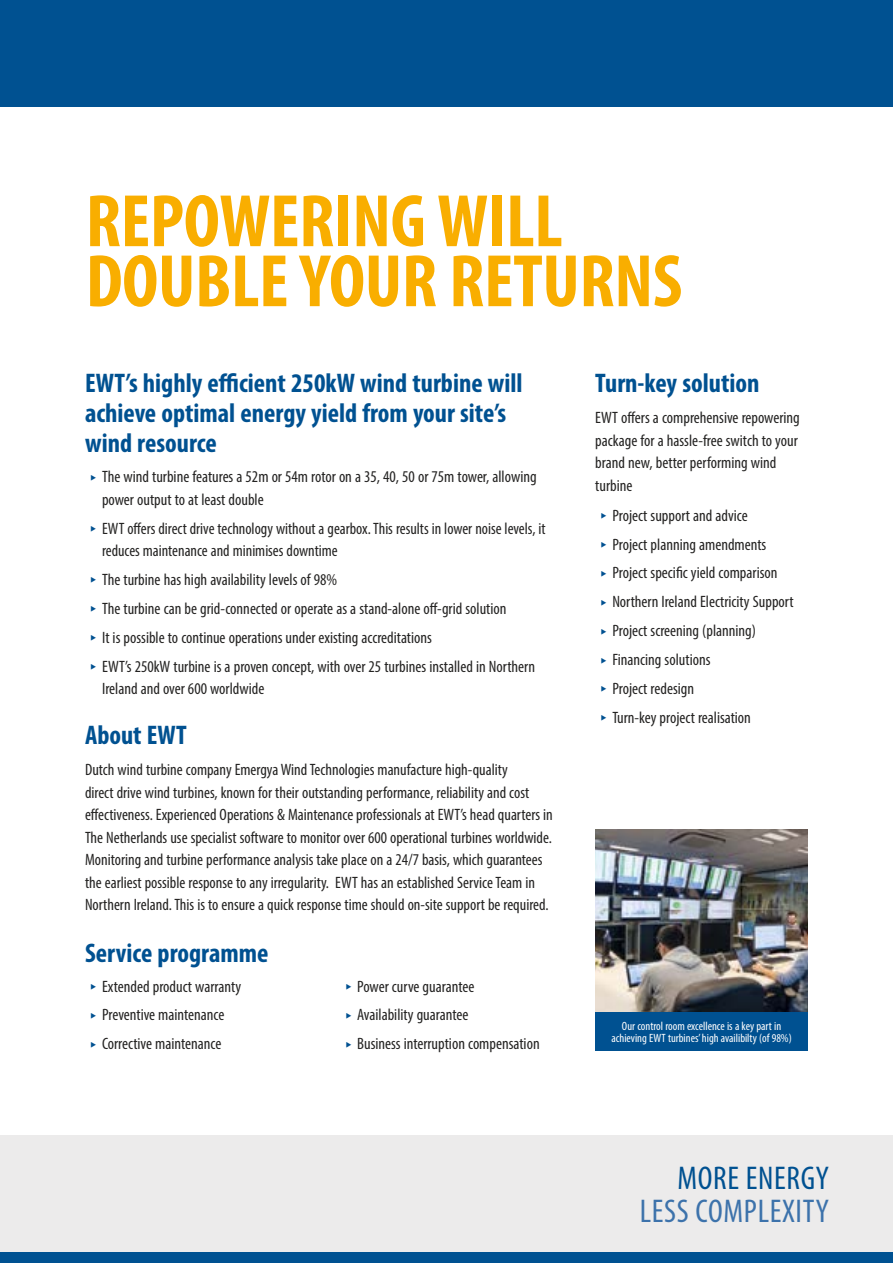
<style>
.page{position:relative;width:893px;height:1263px;background:#fff}
.page>*{position:absolute;margin:0;border:0;box-sizing:border-box;transform-origin:0 0}
.t1{font:700 condensed 75px/60px "Myriad Pro";letter-spacing:-.005em;color:#f9ae00}
.t2{font:condensed 33px "Myriad Pro";letter-spacing:.02em;color:#3c72ab}
.t3{font:condensed 33px "Myriad Pro";letter-spacing:.02em;color:#005191}
.t4{font:700 condensed 27px/30px "Myriad Pro";color:#005191}
.t5{font:condensed 16.5px/29px "Myriad Pro";color:#242322}
.t6{font:condensed 12px/12px "Myriad Pro";color:#fff;text-align:center}
</style>
<div class="page">
<div style="left:0;top:0;width:893px;height:106px;background:#005191"></div>
<div style="left:0;top:1135px;width:893px;height:128px;background:#ecebeb"></div>
<div style="left:0;top:1252px;width:893px;height:11px;background:#005191"></div>
<img style="left:595px;top:829px;width:213px;height:183px">
<div style="left:595px;top:1012px;width:213px;height:38px;background:#005191"></div>
<h1 class="t1" style="left:86px;top:190px;width:598px">REPOWERING WILL<br>DOUBLE YOUR RETURNS</h1>
<h3 class="t4" style="left:85px;top:368px;width:439px">EWT’s highly efficient 250kW wind turbine will achieve optimal energy yield from your site’s wind resource</h3>
<p class="t5" style="left:102px;top:465px;width:436px;line-height:22.5px">The wind turbine features a 52m or 54m rotor on a 35, 40, 50 or 75m tower, allowing power output to at least double</p>
<p class="t5" style="left:102px;top:517px;width:445px;line-height:22.5px">EWT offers direct drive technology without a gearbox. This results in lower noise levels, it reduces maintenance and minimises downtime</p>
<p class="t5" style="left:102px;top:565px;width:434px">The turbine has high availability levels of 98%<br>The turbine can be grid-connected or operate as a stand-alone off-grid solution<br>It is possible to continue operations under existing accreditations<br>EWT’s 250kW turbine is a proven concept, with over 25 turbines installed in Northern</p>
<p class="t5" style="left:102px;top:674px;width:164px">Ireland and over 600 worldwide</p>
<h3 class="t4" style="left:85px;top:720px;width:103px">About EWT</h3>
<p class="t5" style="left:85px;top:758px;width:469px;line-height:22.5px">Dutch wind turbine company Emergya Wind Technologies manufacture high-quality<br>direct drive wind turbines, known for their outstanding performance, reliability and cost effectiveness. Experienced Operations &amp; Maintenance professionals at EWT’s head quarters in The Netherlands use specialist software to monitor over 600 operational turbines worldwide.<br>Monitoring and turbine performance analysis take place on a 24/7 basis, which guarantees the earliest possible response to any irregularity. EWT has an established Service Team in Northern Ireland. This is to ensure a quick response time should on-site support be required.</p>
<h3 class="t4" style="left:85px;top:937px;width:185px">Service programme</h3>
<p class="t5" style="left:102px;top:971px;width:141px">Extended product warranty<br>Preventive maintenance<br>Corrective maintenance</p>
<p class="t5" style="left:357px;top:971px;width:184px">Power curve guarantee<br>Availability guarantee<br>Business interruption compensation</p>
<h3 class="t4" style="left:595px;top:368px;width:166px">Turn-key solution</h3>
<p class="t5" style="left:595px;top:406px;width:206px;line-height:22.5px">EWT offers a comprehensive repowering package for a hassle-free switch to your brand new, better performing wind turbine</p>
<p class="t5" style="left:612px;top:500px;width:183px">Project support and advice<br>Project planning amendments<br>Project specific yield comparison<br>Northern Ireland Electricity Support<br>Project screening (planning)<br>Financing solutions<br>Project redesign<br>Turn-key project realisation</p>
<p class="t6" style="left:611px;top:1020px;width:182px">Our control room excellence is a key part in achieving EWT turbines’ high availibilty (of 98%)</p>
<h2 class="t3" style="left:677px;top:1158px;width:153px">MORE ENERGY</h2>
<h2 class="t2" style="left:640px;top:1191px;width:190px">LESS COMPLEXITY</h2>
</div>
